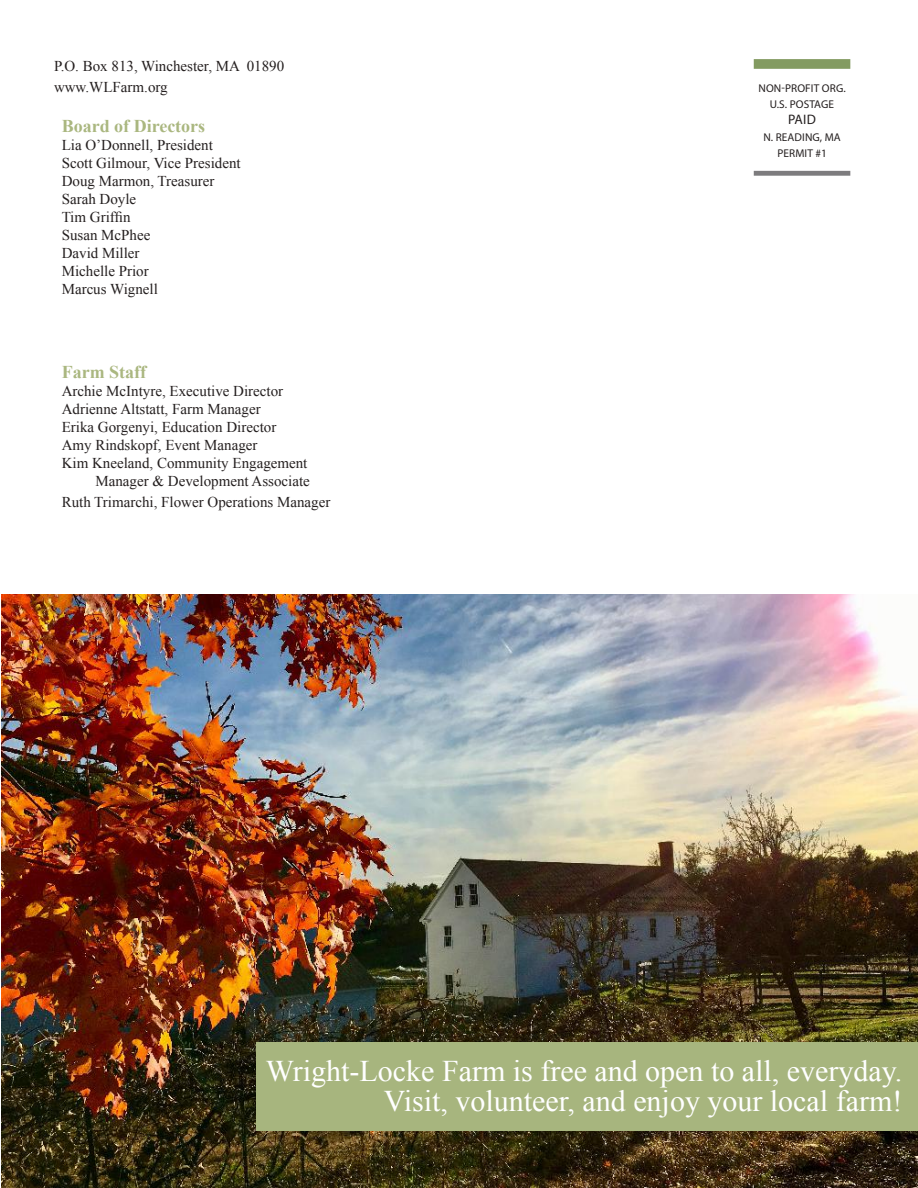
<style>
.page{position:relative;width:918px;height:1188px;background:#fff}
.page>*{position:absolute;margin:0;border:0;box-sizing:border-box;transform-origin:0 0}
.t1{font:30px/30px "Times New Roman";color:#fff;text-align:right}
.t2{font:700 18px "Times New Roman";color:#aab780}
.t3{font:15px/18px "Times New Roman";color:#241f1f}
.t4{font:13.8px "Myriad Pro";color:#241f1f}
.t5{font:11.25px/16.4px "Myriad Pro";letter-spacing:.01em;color:#241f1f;text-align:center}
</style>
<div class="page">
<div style="left:754px;top:59px;width:96px;height:10px;background:#839b61"></div>
<div style="left:754px;top:171px;width:96px;height:5px;background:#7d7c7e"></div>
<img style="left:2px;top:594px;width:916px;height:594px">
<div style="left:256px;top:1043px;width:662px;height:88px;background:#a7b57e"></div>
<p class="t3" style="left:54px;top:55px;width:232px;line-height:21px">P.O. Box 813, Winchester, MA 01890 www.WLFarm.org</p>
<p class="t2" style="left:62px;top:114px;width:145px">Board of Directors</p>
<p class="t3" style="left:62px;top:136px;width:181px">Lia O’Donnell, President<br>Scott Gilmour, Vice President<br>Doug Marmon, Treasurer<br>Sarah Doyle<br>Tim Griffin<br>Susan McPhee<br>David Miller<br>Michelle Prior<br>Marcus Wignell</p>
<p class="t2" style="left:62px;top:360px;width:86px">Farm Staff</p>
<p class="t3" style="left:62px;top:382px;width:223px">Archie McIntyre, Executive Director</p>
<p class="t3" style="left:62px;top:400px;width:201px">Adrienne Altstatt, Farm Manager</p>
<p class="t3" style="left:62px;top:418px;width:216px">Erika Gorgenyi, Education Director</p>
<p class="t3" style="left:62px;top:436px;width:197px">Amy Rindskopf, Event Manager</p>
<p class="t3" style="left:62px;top:454px;width:247px">Kim Kneeland, Community Engagement</p>
<p class="t3" style="left:95px;top:472px;width:216px">Manager &amp; Development Associate</p>
<p class="t3" style="left:62px;top:493px;width:270px">Ruth Trimarchi, Flower Operations Manager</p>
<p class="t5" style="left:758px;top:80px;width:89px">NON-PROFIT ORG.<br>U.S. POSTAGE</p>
<p class="t4" style="left:788px;top:111px;width:29px">PAID</p>
<p class="t5" style="left:763px;top:129px;width:79px">N. READING, MA<br>PERMIT #1</p>
<h1 class="t1" style="left:266px;top:1056px;width:638px">Wright-Locke Farm is free and open to all, everyday.<br>Visit, volunteer, and enjoy your local farm!</h1>
</div>
